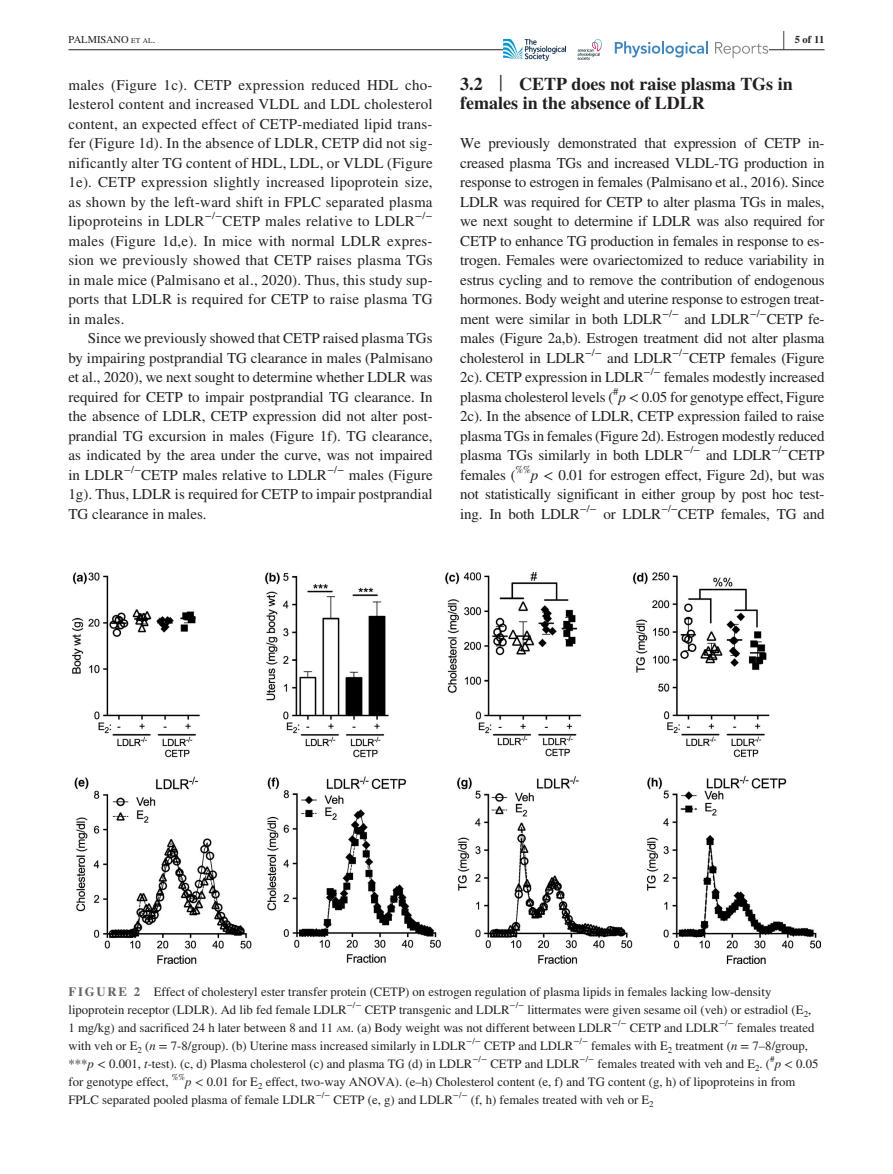
<style>
.page{position:relative;width:893px;height:1174px;background:#fff}
.page>*{position:absolute;margin:0;border:0;box-sizing:border-box;transform-origin:0 0}
.t1{font:700 25.95px "STIX";color:#231f20;scale:.36 1}
.t2{font:700 18px/19.5px "STIX";color:#231f20}
.t3{font:15px/19.5px "STIX";letter-spacing:-.01em;color:#231f20;text-align:justify}
.t4{font:15px "STIX";letter-spacing:.015em;color:#231f20}
.t5{font:12.75px/18px "STIX";color:#231f20}
.t6{font:10.5px "STIX";color:#231f20}
.t7{font:10.5px "STIX";color:#231f20}
.t8{font:700 10.5px "STIX";color:#231f20}
.t9{font:8.85px "STIX";color:#231f20}
.s1{font-size:7.35px}
.s2{font-weight:400;font-size:23.7px}
.s3{font-style:italic}
.s4{font-weight:700;color:#636366}
.s5{font-size:8.85px}
</style>
<div class="page">
<hr style="left:68px;top:49px;width:756px;height:1px;background:#231f20">
<div style="left:504px;top:39px;width:264px;height:21px;background:#fff"></div>
<svg style="left:578px;top:39px;width:24px;height:21px"></svg>
<img style="left:504px;top:39px;width:61px;height:21px">
<svg style="left:615px;top:41px;width:93px;height:16px"></svg>
<svg style="left:715px;top:42px;width:53px;height:16px"></svg>
<img style="left:72px;top:572px;width:749px;height:391px">
<h1 class="t1" style="left:783px;top:24px;width:7px">|</h1>
<p class="t7" style="left:68px;top:32px;width:88px">PALMISANO <span class="s1">ET AL</span> .</p>
<p class="t8" style="left:795px;top:33px;width:31px">5 of 11</p>
<p class="t3" style="left:68px;top:76px;width:366px">males (Figure 1c). CETP expression reduced HDL cho&shy;lesterol content and increased VLDL and LDL cholesterol content, an expected effect of CETP-mediated lipid trans&shy;fer (Figure 1d). In the absence of LDLR, CETP did not sig&shy;nificantly alter TG content of HDL, LDL, or VLDL (Figure 1e). CETP expression slightly increased lipoprotein size, as shown by the left-ward shift in FPLC separated plasma lipoproteins in LDLR</p>
<p class="t2" style="left:460px;top:74px;width:334px">3.2 <span class="s2">|</span> CETP does not raise plasma TGs in females in the absence of LDLR</p>
<p class="t3" style="left:460px;top:134px;width:366px">We previously demonstrated that expression of CETP in&shy;creased plasma TGs and increased VLDL-TG production in response to estrogen in females (Palmisano et al., 2016). Since LDLR was required for CETP to alter plasma TGs in males, we next sought to determine if LDLR was also required for CETP to enhance TG production in females in response to es&shy;trogen. Females were ovariectomized to reduce variability in estrus cycling and to remove the contribution of endogenous hormones. Body weight and uterine response to estrogen treat&shy;ment were similar in both LDLR</p>
<p class="t6" style="left:205px;top:209px;width:19px">−/−</p>
<p class="t4" style="left:223px;top:211px;width:194px">CETP males relative to LDLR</p>
<p class="t6" style="left:415px;top:209px;width:19px">−/−</p>
<p class="t3" style="left:68px;top:232px;width:366px">males (Figure 1d,e). In mice with normal LDLR expres&shy;sion we previously showed that CETP raises plasma TGs in male mice (Palmisano et al., 2020). Thus, this study sup&shy;ports that LDLR is required for CETP to raise plasma TG in males.</p>
<p class="t3" style="left:68px;top:329px;width:366px;text-indent:19px">Since we previously showed that CETP raised plasma TGs by impairing postprandial TG clearance in males (Palmisano et al., 2020), we next sought to determine whether LDLR was required for CETP to impair postprandial TG clearance. In the absence of LDLR, CETP expression did not alter post&shy;prandial TG excursion in males (Figure 1f). TG clearance, as indicated by the area under the curve, was not impaired in LDLR</p>
<p class="t6" style="left:662px;top:306px;width:19px">−/−</p>
<p class="t3" style="left:685px;top:310px;width:67px">and LDLR</p>
<p class="t6" style="left:750px;top:306px;width:19px">−/−</p>
<p class="t3" style="left:460px;top:310px;width:366px;text-indent:306px">CETP fe&shy;males (Figure 2a,b). Estrogen treatment did not alter plasma cholesterol in LDLR</p>
<p class="t6" style="left:585px;top:345px;width:19px">−/−</p>
<p class="t3" style="left:607px;top:349px;width:67px">and LDLR</p>
<p class="t6" style="left:672px;top:345px;width:19px">−/−</p>
<p class="t3" style="left:689px;top:349px;width:137px">CETP females (Figure</p>
<p class="t3" style="left:460px;top:368px;width:185px">2c). CETP expression in LDLR</p>
<p class="t6" style="left:644px;top:365px;width:19px">−/−</p>
<p class="t3" style="left:460px;top:368px;width:366px;text-align:right">females modestly increased<br>plasma cholesterol levels ( <span class="s3">p</span> &lt; 0.05 for genotype effect, Figure</p>
<p class="t6" style="left:613px;top:384px;width:7px">#</p>
<p class="t3" style="left:460px;top:407px;width:366px">2c). In the absence of LDLR, CETP expression failed to raise plasma TGs in females (Figure 2d). Estrogen modestly reduced plasma TGs similarly in both LDLR</p>
<p class="t6" style="left:683px;top:443px;width:19px">−/−</p>
<p class="t3" style="left:706px;top:446px;width:67px">and LDLR</p>
<p class="t6" style="left:771px;top:443px;width:19px">−/−</p>
<p class="t3" style="left:788px;top:446px;width:38px">CETP</p>
<p class="t6" style="left:515px;top:462px;width:17px">%%</p>
<p class="t3" style="left:460px;top:466px;width:366px;text-indent:71px"><span class="s3">p</span> &lt; 0.01 for estrogen effect, Figure 2d), but was not statistically significant in either group by post hoc test&shy;ing. In both LDLR</p>
<p class="t6" style="left:124px;top:462px;width:19px">−/−</p>
<p class="t3" style="left:141px;top:466px;width:187px">CETP males relative to LDLR</p>
<p class="t6" style="left:327px;top:462px;width:19px">−/−</p>
<p class="t3" style="left:68px;top:466px;width:366px;text-indent:280px">males (Figure 1g). Thus, LDLR is required for CETP to impair postprandial TG clearance in males.</p>
<p class="t3" style="left:460px;top:466px;width:57px">females (</p>
<p class="t6" style="left:580px;top:501px;width:19px">−/−</p>
<p class="t6" style="left:661px;top:501px;width:19px">−/−</p>
<p class="t3" style="left:678px;top:505px;width:148px">CETP females, TG and</p>
<p class="t3" style="left:604px;top:505px;width:59px">or LDLR</p>
<p class="t5" style="left:68px;top:983px;width:751px"><span class="s4">FIGURE 2</span> Effect of cholesteryl ester transfer protein (CETP) on estrogen regulation of plasma lipids in females lacking low-density lipoprotein receptor (LDLR). Ad lib fed female LDLR<sup>−/−</sup> CETP transgenic and LDLR<sup>−/−</sup> littermates were given sesame oil (veh) or estradiol (E<sub>2</sub>, 1 mg/kg) and sacrificed 24 h later between 8 and 11 <span class="s5">AM</span>. (a) Body weight was not different between LDLR<sup>−/−</sup> CETP and LDLR<sup>−/−</sup> females treated with veh or E<sub>2</sub> (<span class="s3">n</span> = 7-8/group). (b) Uterine mass increased similarly in LDLR<sup>−/−</sup> CETP and LDLR<sup>−/−</sup> females with E<sub>2</sub> treatment (<span class="s3">n</span> = 7–8/group, ***<span class="s3">p</span> &lt; 0.001, <span class="s3">t</span>-test). (c, d) Plasma cholesterol (c) and plasma TG (d) in LDLR<sup>−/−</sup> CETP and LDLR<sup>−/−</sup> females treated with veh and E<sub>2</sub>. (<sup>#</sup><span class="s3">p</span> &lt; 0.05 for genotype effect,</p>
<p class="t9" style="left:172px;top:1071px;width:15px">%%</p>
<p class="t5" style="left:68px;top:1073px;width:728px;text-indent:117px"><span class="s3">p</span> &lt; 0.01 for E<sub>2</sub> effect, two-way ANOVA). (e–h) Cholesterol content (e, f) and TG content (g, h) of lipoproteins in from<br>FPLC separated pooled plasma of female LDLR</p>
<p class="t9" style="left:316px;top:1089px;width:16px">−/−</p>
<p class="t5" style="left:334px;top:1091px;width:121px">CETP (e, g) and LDLR</p>
<p class="t9" style="left:453px;top:1089px;width:16px">−/−</p>
<p class="t5" style="left:471px;top:1091px;width:184px">(f, h) females treated with veh or E<sub>2</sub></p>
</div>
